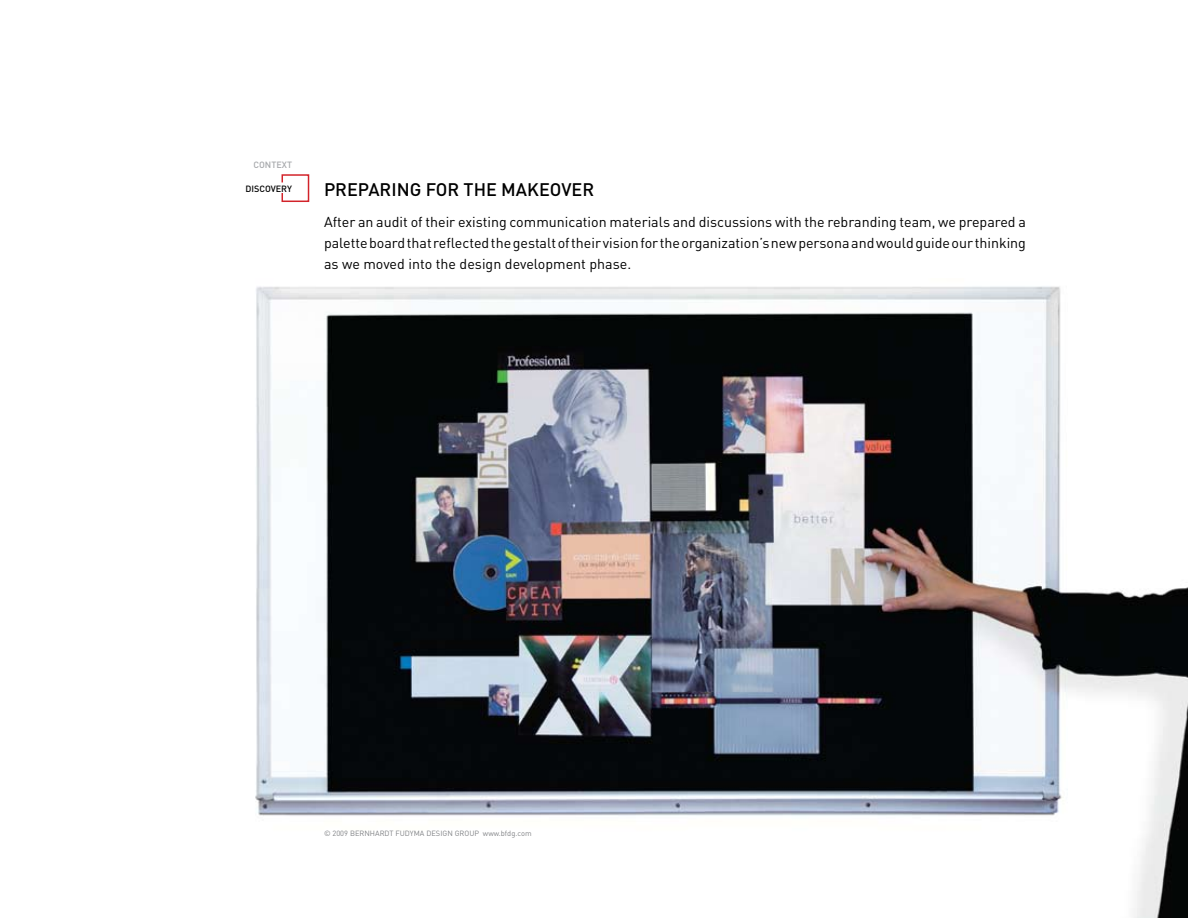
<style>
.page{position:relative;width:1188px;height:918px;background:#fff}
.page>*{position:absolute;margin:0;border:0;box-sizing:border-box;transform-origin:0 0}
.t1{font:500 18px "DIN";color:#000}
.t2{font:14.25px/21px "DIN";color:#000;text-align:justify}
.t3{font:500 9px "DIN";color:#000}
.t4{font:500 9px "DIN";color:#a7a9ac}
.t5{font:7.5px "DIN";color:#808285}
</style>
<div class="page">
<div style="left:282px;top:174px;width:27px;height:28px;border:2px solid #d2232a"></div>
<div style="left:244px;top:182px;width:49px;height:11px;background:#fff"></div>
<img style="left:255px;top:286px;width:933px;height:632px">
<p class="t4" style="left:253px;top:159px;width:40px">CONTEXT</p>
<p class="t3" style="left:245px;top:183px;width:7px">DISCOVER</p>
<p class="t3" style="left:287px;top:183px;width:6px">Y</p>
<p class="t1" style="left:324px;top:178px;width:272px">PREPARING FOR THE MAKEOVER</p>
<p class="t2" style="left:324px;top:211px;width:704px">After an audit of their existing communication materials and discussions with the rebranding team, we prepared a palette board that reflected the gestalt of their vision for the organization’s new persona and would guide our thinking as we moved into the design development phase.</p>
<p class="t5" style="left:324px;top:828px;width:209px">© 2009 BERNHARDT FUDYMA DESIGN GROUP www.bfdg.com</p>
</div>
